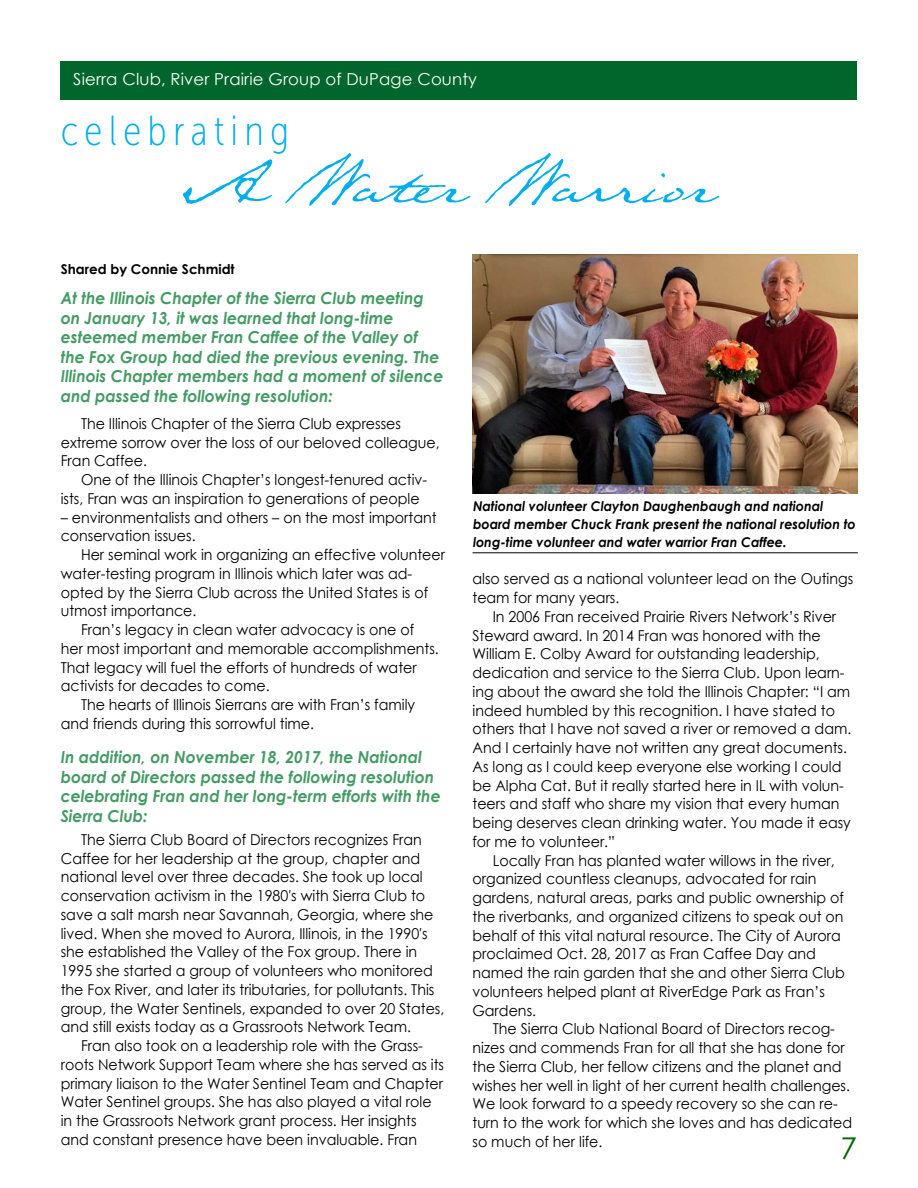
<style>
.page{position:relative;width:918px;height:1188px;background:#fff}
.page>*{position:absolute;margin:0;border:0;box-sizing:border-box;transform-origin:0 0}
.t1{font:75.3px "Texas Hero";color:#00aeef}
.t2{font:42px "Museo Sans Cond 100";letter-spacing:.15em;color:#00aeef}
.t3{font:30px "Century Gothic";color:#060}
.t4{font:italic 700 16.5px/19.5px "Century Gothic";color:#439b63;scale:.95 1}
.t5{font:16.5px "Century Gothic";letter-spacing:.01em;color:#fff}
.t6{font:15px/18.8px "Century Gothic";color:#000;scale:.95 1}
.t7{font:italic 700 13.5px/18px "Century Gothic";color:#000;scale:.95 1}
.t8{font:700 13.5px "Century Gothic";color:#000}
</style>
<div class="page">
<div style="left:61px;top:61px;width:796px;height:39px;background:#00662b"></div>
<img style="left:472px;top:254px;width:386px;height:240px">
<hr style="left:472px;top:552px;width:386px;height:1px;background:#000">
<p class="t5" style="left:73px;top:68px;width:405px">Sierra Club, River Prairie Group of DuPage County</p>
<h2 class="t2" style="left:61px;top:109px;width:230px">celebrating</h2>
<h1 class="t1" style="left:188px;top:131px;width:528px">A Water Warrior</h1>
<p class="t8" style="left:61px;top:259px;width:175px">Shared by Connie Schmidt</p>
<p class="t4" style="left:61px;top:288px;width:404px">At the Illinois Chapter of the Sierra Club meeting on January 13, it was learned that long-time esteemed member Fran Caffee of the Valley of the Fox Group had died the previous evening. The Illinois Chapter members had a moment of silence and passed the following resolution:</p>
<p class="t6" style="left:61px;top:414px;width:400px;text-indent:20px">The Illinois Chapter of the Sierra Club expresses extreme sorrow over the loss of our beloved colleague,<br>Fran Caffee.</p>
<p class="t6" style="left:61px;top:470px;width:387px;text-indent:20px">One of the Illinois Chapter’s longest-tenured activ&shy;ists, Fran was an inspiration to generations of people</p>
<p class="t6" style="left:61px;top:507px;width:397px">– environmentalists and others – on the most important conservation issues.</p>
<p class="t6" style="left:81px;top:545px;width:385px">Her seminal work in organizing an effective volunteer</p>
<p class="t6" style="left:61px;top:564px;width:372px">water-testing program in Illinois which later was ad-</p>
<p class="t6" style="left:61px;top:582px;width:388px">opted by the Sierra Club across the United States is of</p>
<p class="t6" style="left:61px;top:601px;width:144px">utmost importance.</p>
<p class="t6" style="left:81px;top:620px;width:352px">Fran’s legacy in clean water advocacy is one of</p>
<p class="t6" style="left:61px;top:639px;width:400px">her most important and memorable accomplishments.</p>
<p class="t6" style="left:61px;top:657px;width:376px">That legacy will fuel the efforts of hundreds of water</p>
<p class="t6" style="left:61px;top:676px;width:221px">activists for decades to come.</p>
<p class="t6" style="left:81px;top:695px;width:353px">The hearts of Illinois Sierrans are with Fran’s family</p>
<p class="t6" style="left:61px;top:714px;width:268px">and friends during this sorrowful time.</p>
<p class="t4" style="left:61px;top:747px;width:401px">In addition, on November 18, 2017, the National board of Directors passed the following resolution celebrating Fran and her long-term efforts with the Sierra Club:</p>
<p class="t6" style="left:61px;top:830px;width:405px;text-indent:20px">The Sierra Club Board of Directors recognizes Fran Caffee for her leadership at the group, chapter and national level over three decades. She took up local conservation activism in the 1980′s with Sierra Club to save a salt marsh near Savannah, Georgia, where she lived. When she moved to Aurora, Illinois, in the 1990′s she established the Valley of the Fox group. There in 1995 she started a group of volunteers who monitored the Fox River, and later its tributaries, for pollutants. This group, the Water Sentinels, expanded to over 20 States, and still exists today as a Grassroots Network Team.</p>
<p class="t6" style="left:61px;top:1036px;width:405px;text-indent:20px">Fran also took on a leadership role with the Grass&shy;roots Network Support Team where she has served as its primary liaison to the Water Sentinel Team and Chapter Water Sentinel groups. She has also played a vital role in the Grassroots Network grant process. Her insights and constant presence have been invaluable. Fran</p>
<p class="t7" style="left:473px;top:496px;width:404px">National volunteer Clayton Daughenbaugh and national board member Chuck Frank present the national resolution to long-time volunteer and water warrior Fran Caffee.</p>
<p class="t6" style="left:473px;top:569px;width:402px">also served as a national volunteer lead on the Outings team for many years.</p>
<p class="t6" style="left:473px;top:607px;width:400px;text-indent:20px">In 2006 Fran received Prairie Rivers Network’s River Steward award. In 2014 Fran was honored with the William E. Colby Award for outstanding leadership, dedication and service to the Sierra Club. Upon learn&shy;ing about the award she told the Illinois Chapter: “I am indeed humbled by this recognition. I have stated to others that I have not saved a river or removed a dam.<br>And I certainly have not written any great documents.<br>As long as I could keep everyone else working I could be Alpha Cat. But it really started here in IL with volun&shy;teers and staff who share my vision that every human being deserves clean drinking water. You made it easy for me to volunteer.”</p>
<p class="t6" style="left:473px;top:851px;width:394px;text-indent:20px">Locally Fran has planted water willows in the river, organized countless cleanups, advocated for rain gardens, natural areas, parks and public ownership of the riverbanks, and organized citizens to speak out on behalf of this vital natural resource. The City of Aurora proclaimed Oct. 28, 2017 as Fran Caffee Day and named the rain garden that she and other Sierra Club volunteers helped plant at RiverEdge Park as Fran’s Gardens.</p>
<p class="t6" style="left:473px;top:1019px;width:401px;text-indent:20px">The Sierra Club National Board of Directors recog&shy;nizes and commends Fran for all that she has done for the Sierra Club, her fellow citizens and the planet and wishes her well in light of her current health challenges.<br>We look forward to a speedy recovery so she can re&shy;turn to the work for which she loves and has dedicated so much of her life.</p>
<h3 class="t3" style="left:841px;top:1127px;width:18px">7</h3>
</div>
